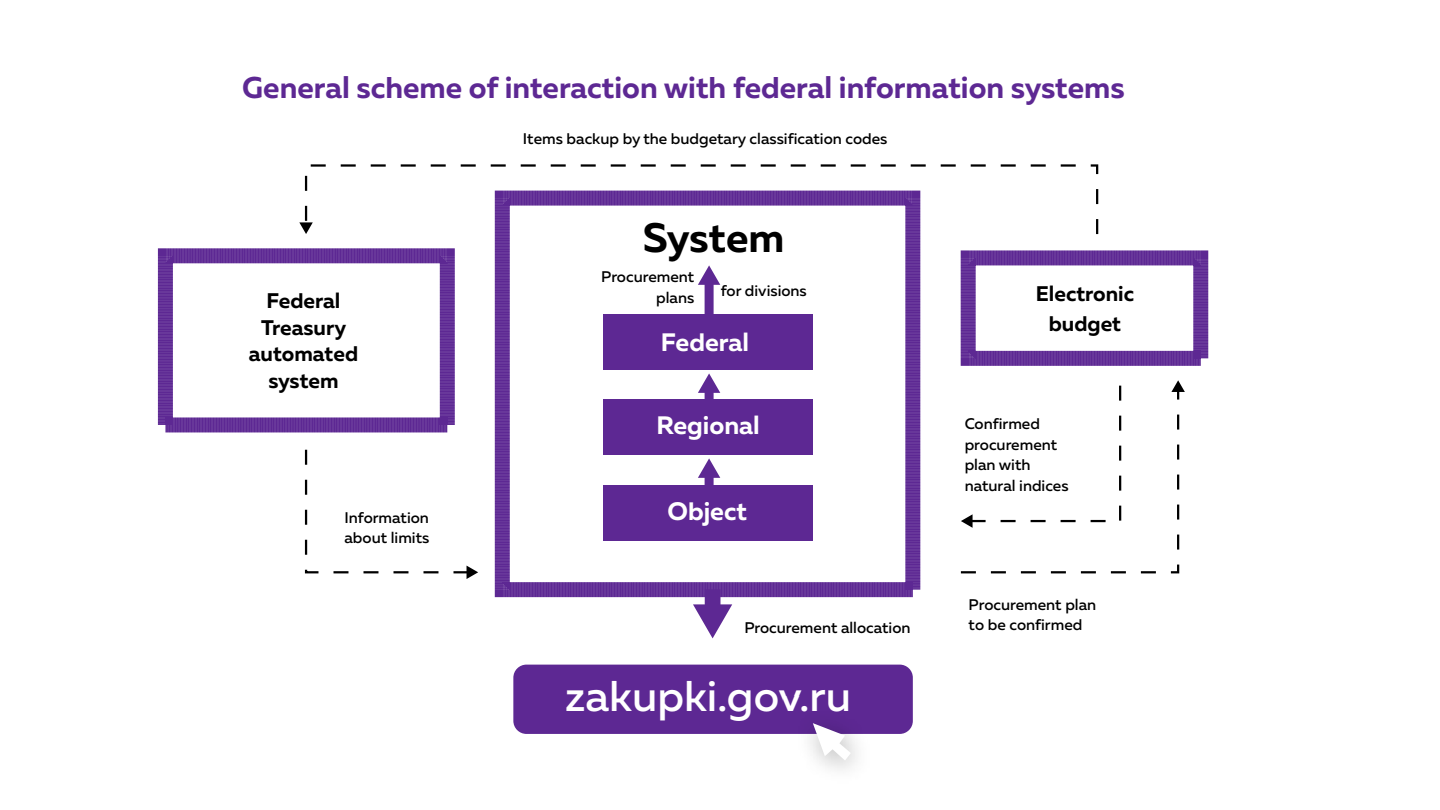
<style>
.page{position:relative;width:1440px;height:810px;background:#fff}
.page>*{position:absolute;margin:0;border:0;box-sizing:border-box;transform-origin:0 0}
.t1{font:500 42.97px "Muller";color:#fff}
.t2{font:700 41.1px "Muller";color:#000}
.t3{font:700 30px "Muller";color:#5d2893}
.t4{font:700 25.2px "Muller";color:#fff}
.t5{font:700 21.15px/26.6px "Muller";color:#000;text-align:center}
.t6{font:500 15.38px/20.5px "Muller";color:#000}
</style>
<div class="page">
<div style="left:158px;top:248px;width:297px;height:184px;border:15px dashed #5d2893"></div>
<div style="left:961px;top:250px;width:247px;height:116px;border:15px dashed #5d2893"></div>
<div style="left:495px;top:191px;width:425px;height:406px;border:15px dashed #5d2893"></div>
<div style="left:604px;top:314px;width:209px;height:56px;background:#5d2893"></div>
<div style="left:604px;top:399px;width:209px;height:56px;background:#5d2893"></div>
<div style="left:604px;top:485px;width:209px;height:56px;background:#5d2893"></div>
<div style="left:513px;top:665px;width:400px;height:69px;background:#5d2893;border-radius:13px"></div>
<img style="left:783px;top:733px;width:102px;height:37px">
<svg style="left:813px;top:723px;width:38px;height:37px"></svg>
<div style="left:705px;top:589px;width:15px;height:21px;background:#5d2893"></div>
<svg style="left:693px;top:604px;width:39px;height:34px"></svg>
<div style="left:705px;top:475px;width:9px;height:19px;background:#5d2893"></div>
<svg style="left:698px;top:458px;width:22px;height:20px"></svg>
<div style="left:705px;top:390px;width:9px;height:19px;background:#5d2893"></div>
<svg style="left:698px;top:373px;width:22px;height:20px"></svg>
<div style="left:705px;top:282px;width:9px;height:58px;background:#5d2893"></div>
<svg style="left:698px;top:265px;width:22px;height:20px"></svg>
<svg style="left:304px;top:449px;width:174px;height:130px"></svg>
<svg style="left:960px;top:380px;width:225px;height:194px"></svg>
<svg style="left:304px;top:164px;width:795px;height:72px"></svg>
<svg style="left:299px;top:222px;width:14px;height:12px"></svg>
<h3 class="t3" style="left:242px;top:69px;width:884px">General scheme of interaction with federal information systems</h3>
<p class="t6" style="left:523px;top:128px;width:366px">Items backup by the budgetary classification codes</p>
<h2 class="t2" style="left:643px;top:212px;width:143px">System</h2>
<p class="t6" style="left:601px;top:267px;width:95px;text-align:right">Procurement plans</p>
<p class="t6" style="left:721px;top:280px;width:88px">for divisions</p>
<h3 class="t5" style="left:249px;top:287px;width:111px">Federal<br>Treasury automated system</h3>
<h3 class="t5" style="left:1036px;top:278px;width:100px;line-height:30.2px">Electronic budget</h3>
<h3 class="t4" style="left:661px;top:326px;width:90px">Federal</h3>
<p class="t6" style="left:344px;top:507px;width:86px">Information about limits</p>
<h3 class="t4" style="left:656px;top:410px;width:105px">Regional</h3>
<h3 class="t4" style="left:668px;top:495px;width:81px">Object</h3>
<p class="t6" style="left:744px;top:617px;width:168px">Procurement allocation</p>
<h1 class="t1" style="left:565px;top:669px;width:287px">zakupki.gov.ru</h1>
<p class="t6" style="left:965px;top:414px;width:105px">Confirmed procurement plan with natural indices</p>
<p class="t6" style="left:969px;top:594px;width:129px">Procurement plan to be confirmed</p>
</div>
